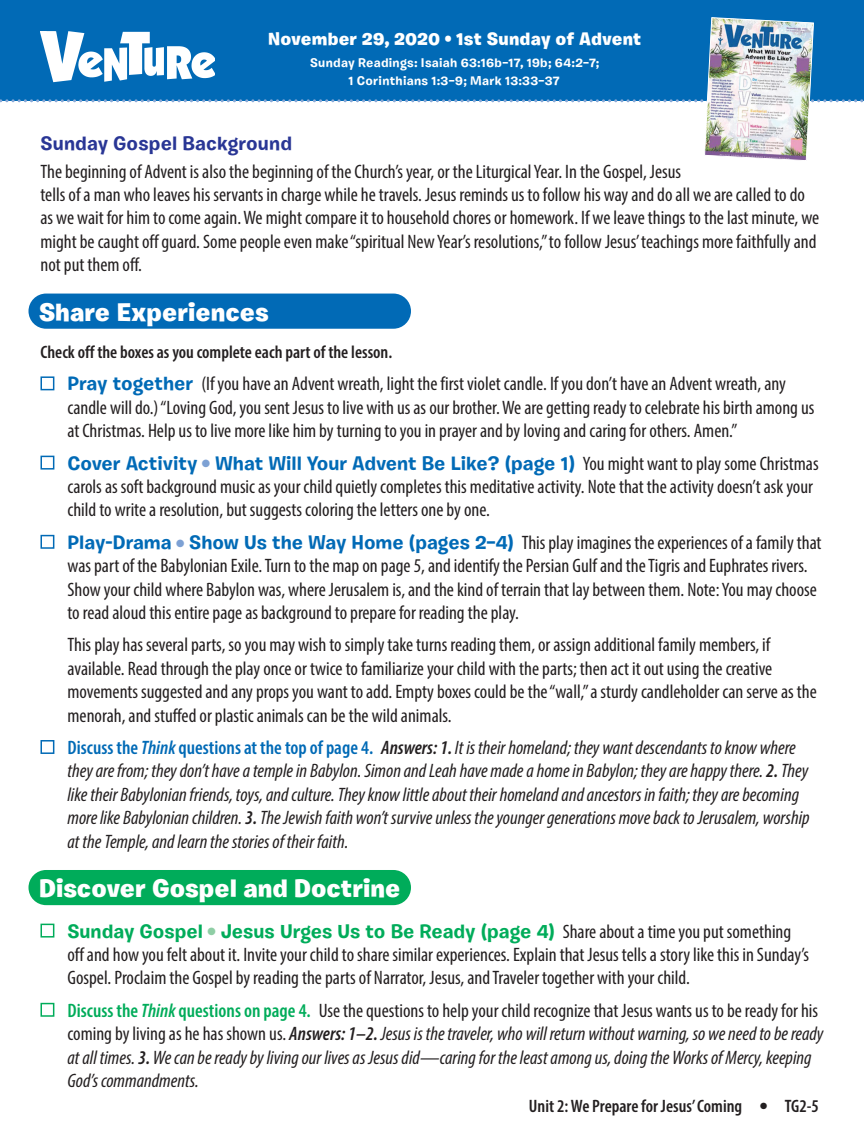
<style>
.page{position:relative;width:864px;height:1134px;background:#fff}
.page>*{position:absolute;margin:0;border:0;box-sizing:border-box;transform-origin:0 0}
.t1{font:900 25.5px "Burbank Small";color:#fff}
.t2{font:condensed 19.5px/23.4px "Myriad Pro";color:#231f20}
.t3{font:italic condensed 19.5px/23.4px "Myriad Pro";color:#231f20}
.t4{font:700 19.5px "Burbank Small";color:#016ab6}
.t5{font:700 19.5px "Burbank Small";color:#00ac5a}
.t6{font:700 19.5px "Burbank Small";letter-spacing:.005em;color:#293695}
.t7{font:600 condensed 18px "Myriad Pro";color:#231f20}
.t8{font:900 18px "Burbank Small";letter-spacing:.005em;color:#fff}
.t9{font:700 12.6px/17.5px "Burbank Small";letter-spacing:.02em;color:#fff;text-align:center}
.s1{font-family:"Burbank Small";font-weight:700;font-stretch:normal;color:#016ab6}
.s2{color:#7da1d4}
.s3{font-family:"Myriad Pro";font-weight:400;font-stretch:condensed;color:#231f20}
.s4{font-weight:600;font-style:normal;color:#016ab6}
.s5{font-weight:600;color:#016ab6}
.s6{font-weight:600}
.s7{color:#8fcea5}
.s8{font-weight:600;font-style:normal;color:#00ac5a}
.s9{font-weight:600;color:#00ac5a}
.s10{font-style:normal}
</style>
<div class="page">
<div style="left:0;top:0;width:864px;height:101px;background:#016ab6"></div>
<svg style="left:0;top:17px;width:864px;height:144px"></svg>
<div style="left:40px;top:376px;width:14px;height:14px;background:#fff;border:2px solid #016ab6"></div>
<div style="left:40px;top:456px;width:14px;height:14px;background:#fff;border:2px solid #016ab6"></div>
<div style="left:40px;top:535px;width:14px;height:14px;background:#fff;border:2px solid #016ab6"></div>
<div style="left:40px;top:740px;width:14px;height:14px;background:#fff;border:2px solid #016ab6"></div>
<div style="left:40px;top:924px;width:14px;height:14px;background:#fff;border:2px solid #00ac5a"></div>
<div style="left:40px;top:1003px;width:14px;height:14px;background:#fff;border:2px solid #00ac5a"></div>
<div style="left:28px;top:294px;width:383px;height:35px;background:#016ab6;border-radius:18px"></div>
<div style="left:28px;top:870px;width:383px;height:35px;background:#00ac5a;border-radius:18px"></div>
<p class="t8" style="left:268px;top:28px;width:375px">November 29, 2020 • 1st Sunday of Advent</p>
<p class="t9" style="left:310px;top:54px;width:291px">Sunday Readings: Isaiah 63:16b–17, 19b; 64:2–7;<br>1 Corinthians 1:3–9; Mark 13:33–37</p>
<p class="t6" style="left:40px;top:131px;width:253px">Sunday Gospel Background</p>
<p class="t2" style="left:40px;top:159px;width:780px">The beginning of Advent is also the beginning of the Church’s year, or the Liturgical Year. In the Gospel, Jesus<br>tells of a man who leaves his servants in charge while he travels. Jesus reminds us to follow his way and do all we are called to do as we wait for him to come again. We might compare it to household chores or homework. If we leave things to the last minute, we might be caught off guard. Some people even make “spiritual New Year’s resolutions,” to follow Jesus’ teachings more faithfully and not put them off.</p>
<h1 class="t1" style="left:39px;top:296px;width:231px">Share Experiences</h1>
<p class="t7" style="left:40px;top:341px;width:353px">Check off the boxes as you complete each part of the lesson.</p>
<p class="t2" style="left:67px;top:372px;width:749px"><span class="s1">Pray together</span> (If you have an Advent wreath, light the first violet candle. If you don’t have an Advent wreath, any candle will do.) “Loving God, you sent Jesus to live with us as our brother. We are getting ready to celebrate his birth among us at Christmas. Help us to live more like him by turning to you in prayer and by loving and caring for others. Amen.”</p>
<p class="t4" style="left:67px;top:451px;width:753px">Cover Activity <span class="s2">●</span> What Will Your Advent Be Like? (page 1) <span class="s3">You might want to play some Christmas</span></p>
<p class="t2" style="left:68px;top:475px;width:747px">carols as soft background music as your child quietly completes this meditative activity. Note that the activity doesn’t ask your child to write a resolution, but suggests coloring the letters one by one.</p>
<p class="t2" style="left:67px;top:530px;width:756px"><span class="s1">Play-Drama</span> <span class="s2">●</span> <span class="s1">Show Us the Way Home (pages 2–4)</span> This play imagines the experiences of a family that was part of the Babylonian Exile. Turn to the map on page 5, and identify the Persian Gulf and the Tigris and Euphrates rivers.<br>Show your child where Babylon was, where Jerusalem is, and the kind of terrain that lay between them. Note: You may choose to read aloud this entire page as background to prepare for reading the play.</p>
<p class="t2" style="left:68px;top:633px;width:751px">This play has several parts, so you may wish to simply take turns reading them, or assign additional family members, if available. Read through the play once or twice to familiarize your child with the parts; then act it out using the creative movements suggested and any props you want to add. Empty boxes could be the “wall,” a sturdy candleholder can serve as the menorah, and stuffed or plastic animals can be the wild animals.</p>
<p class="t3" style="left:67px;top:736px;width:744px"><span class="s4">Discuss the</span> <span class="s5">Think</span> <span class="s4">questions at the top of page 4.</span> <span class="s6">Answers: 1.</span> It is their homeland; they want descendants to know where they are from; they don’t have a temple in Babylon. Simon and Leah have made a home in Babylon; they are happy there. <span class="s6">2.</span> They like their Babylonian friends, toys, and culture. They know little about their homeland and ancestors in faith; they are becoming more like Babylonian children. <span class="s6">3.</span> The Jewish faith won’t survive unless the younger generations move back to Jerusalem, worship at the Temple, and learn the stories of their faith.</p>
<h1 class="t1" style="left:39px;top:872px;width:363px">Discover Gospel and Doctrine</h1>
<p class="t5" style="left:67px;top:919px;width:725px">Sunday Gospel <span class="s7">●</span> Jesus Urges Us to Be Ready (page 4) <span class="s3">Share about a time you put something</span></p>
<p class="t2" style="left:68px;top:943px;width:743px">off and how you felt about it. Invite your child to share similar experiences. Explain that Jesus tells a story like this in Sunday’s<br>Gospel. Proclaim the Gospel by reading the parts of Narrator, Jesus, and Traveler together with your child.</p>
<p class="t3" style="left:67px;top:998px;width:757px"><span class="s8">Discuss the</span> <span class="s9">Think</span> <span class="s8">questions on page 4.</span> <span class="s10">Use the questions to help your child recognize that Jesus wants us to be ready for his coming by living as he has shown us.</span> <span class="s6">Answers: 1–2.</span> Jesus is the traveler, who will return without warning, so we needto be ready at all times. <span class="s6">3.</span> We can be ready by living our lives as Jesus did—caring for the least among us, doing the Works of Mercy, keeping God’s commandments.</p>
<p class="t7" style="left:529px;top:1094px;width:292px">Unit 2: We Prepare for Jesus’ Coming ● TG2-5</p>
</div>
